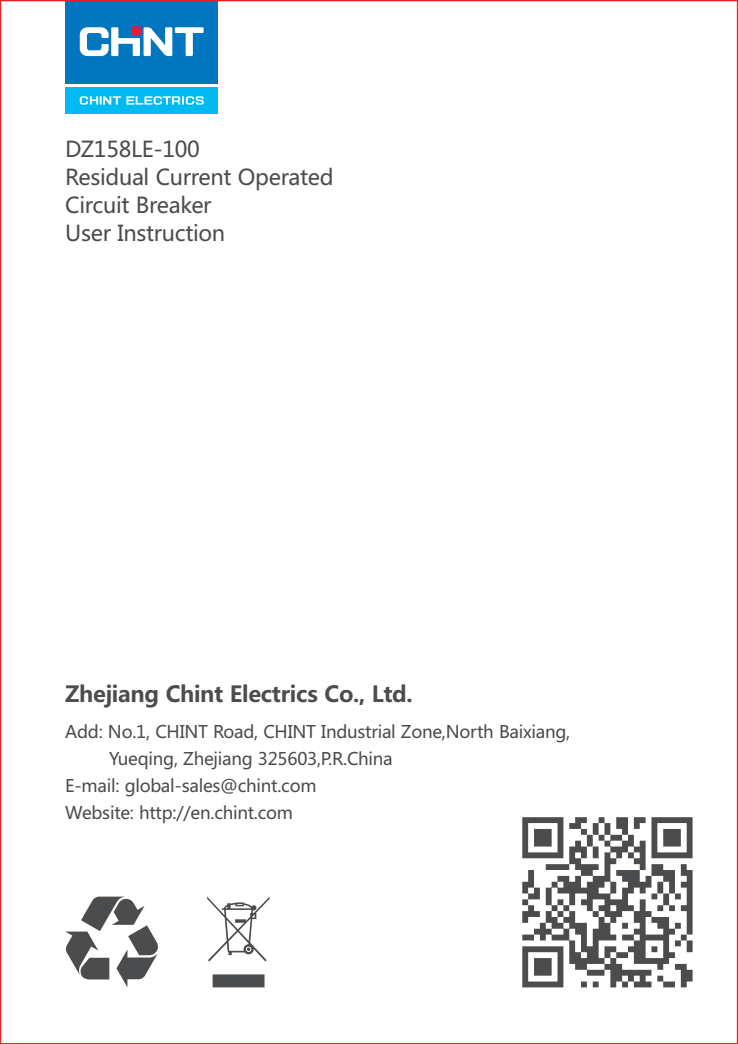
<style>
.page{position:relative;width:738px;height:1044px;background:#fff}
.page>*{position:absolute;margin:0;border:0;box-sizing:border-box;transform-origin:0 0}
.t1{font:700 22px "Microsoft Ya Hei";letter-spacing:-.015em;color:#4b4c4d}
.t2{font:21.6px/28.4px "Microsoft Ya Hei";letter-spacing:-.015em;color:#4b4c4d}
.t3{font:17.2px "Microsoft Ya Hei";letter-spacing:-.015em;color:#4b4c4d}
</style>
<div class="page">
<svg style="left:65px;top:896px;width:93px;height:91px"></svg>
<svg style="left:207px;top:896px;width:62px;height:91px"></svg>
<div style="left:65px;top:87px;width:153px;height:27px;background:#00baf1"></div>
<div style="left:65px;top:0;width:153px;height:83px;background:#0076be"></div>
<svg style="left:80px;top:27px;width:123px;height:29px"></svg>
<div style="left:131px;top:26px;width:10px;height:10px;background:#e4183e;border:2px solid #e4183e"></div>
<svg style="left:80px;top:96px;width:123px;height:9px"></svg>
<svg style="left:522px;top:817px;width:170px;height:170px"></svg>
<p class="t2" style="left:65px;top:136px;width:269px">DZ158LE-100<br>Residual Current Operated<br>Circuit Breaker<br>User Instruction</p>
<p class="t1" style="left:65px;top:684px;width:348px">Zhejiang Chint Electrics Co., Ltd.</p>
<p class="t3" style="left:65px;top:723px;width:506px">Add: No.1, CHINT Road, CHINT Industrial Zone,North Baixiang,</p>
<p class="t3" style="left:109px;top:750px;width:285px">Yueqing, Zhejiang 325603,P.R.China</p>
<p class="t3" style="left:65px;top:778px;width:252px">E-mail: global-sales@chint.com</p>
<p class="t3" style="left:65px;top:805px;width:229px">Website: http://en.chint.com</p>
</div>
